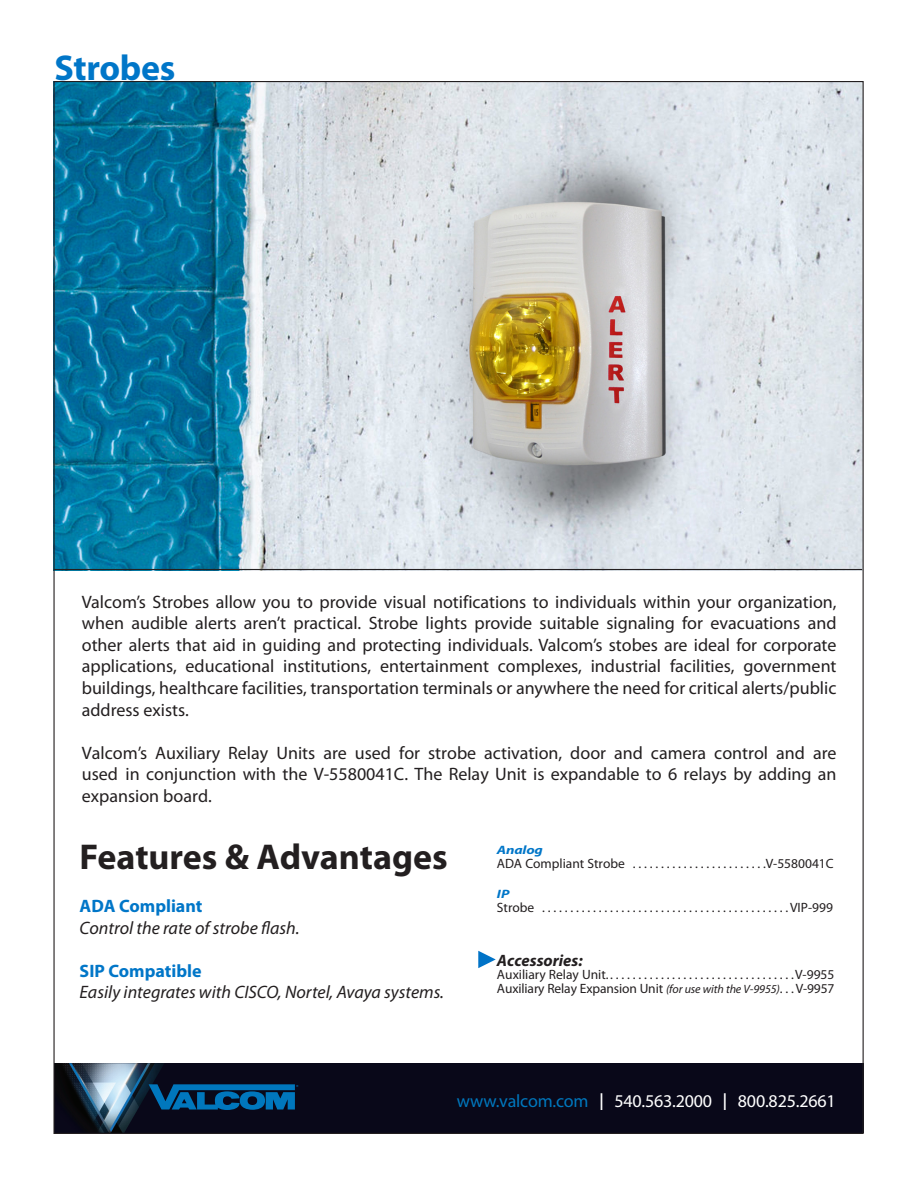
<style>
.page{position:relative;width:918px;height:1188px;background:#fff}
.page>*{position:absolute;margin:0;border:0;box-sizing:border-box;transform-origin:0 0}
.t1{font:700 36px "Myriad Pro";color:#231f20}
.t2{font:700 36px "Myriad Pro";letter-spacing:-.01em;color:#0076c8}
.t3{font:18px/21.6px "Myriad Pro";color:#231f20;text-align:justify}
.t4{font:italic 18px "Myriad Pro";color:#231f20}
.t5{font:18px "Myriad Pro";letter-spacing:-.01em;color:#fff}
.t6{font:700 18px "Myriad Pro";color:#0076c8}
.t7{font:italic 700 16.5px "Myriad Pro";color:#231f20}
.t8{font:13.5px/13.5px "Myriad Pro";color:#231f20}
.t9{font:italic 700 12.15px "Myriad Pro";letter-spacing:-.01em;color:#0076c8;scale:1.23 1}
.t10{font:6px "Myriad Pro";color:#0077bd}
.s1{font-style:italic;font-size:12px}
.s2{color:#0077bd}
.s3{font-size:24.9px}
</style>
<div class="page">
<div style="left:54px;top:1063px;width:810px;height:70px;background:#090819"></div>
<img style="left:55px;top:1063px;width:109px;height:69px">
<svg style="left:149px;top:1084px;width:146px;height:26px"></svg>
<img style="left:55px;top:83px;width:807px;height:488px">
<hr style="left:54px;top:569px;width:808px;height:1px;background:#231f20">
<svg style="left:478px;top:951px;width:18px;height:17px"></svg>
<p class="t2" style="left:55px;top:44px;width:122px">Strobes</p>
<p class="t3" style="left:82px;top:590px;width:756px">Valcom’s Strobes allow you to provide visual notifications to individuals within your organization, when audible alerts aren’t practical. Strobe lights provide suitable signaling for evacuations and other alerts that aid in guiding and protecting individuals. Valcom’s stobes are ideal for corporate applications, educational institutions, entertainment complexes, industrial facilities, government buildings, healthcare facilities, transportation terminals or anywhere the need for critical alerts/public address exists.</p>
<p class="t3" style="left:82px;top:742px;width:756px">Valcom’s Auxiliary Relay Units are used for strobe activation, door and camera control and are used in conjunction with the V-5580041C. The Relay Unit is expandable to 6 relays by adding an expansion board.</p>
<p class="t1" style="left:80px;top:833px;width:370px">Features &amp; Advantages</p>
<p class="t6" style="left:80px;top:894px;width:124px">ADA Compliant</p>
<p class="t4" style="left:80px;top:917px;width:221px">Control the rate of strobe flash.</p>
<p class="t6" style="left:80px;top:959px;width:124px">SIP Compatible</p>
<p class="t4" style="left:80px;top:981px;width:366px">Easily integrates with CISCO, Nortel, Avaya systems.</p>
<p class="t9" style="left:497px;top:842px;width:39px">Analog</p>
<p class="t8" style="left:497px;top:857px;width:338px">ADA Compliant Strobe . . . . . . . . . . . . . . . . . . . . . . . .V-5580041C</p>
<p class="t9" style="left:497px;top:886px;width:12px">IP</p>
<p class="t8" style="left:497px;top:900px;width:337px">Strobe ............................................VIP-999</p>
<p class="t7" style="left:497px;top:950px;width:87px">Accessories:</p>
<p class="t8" style="left:497px;top:968px;width:339px">Auxiliary Relay Unit. .................................V-9955<br>Auxiliary Relay Expansion Unit <span class="s1">(for use with the V-9955)</span>. . .V-9957</p>
<p class="t10" style="left:296px;top:1083px;width:4px">®</p>
<p class="t5" style="left:457px;top:1090px;width:380px"><span class="s2">www.valcom.com</span> <span class="s3">I</span> 540.563.2000 <span class="s3">I</span> 800.825.2661</p>
</div>
